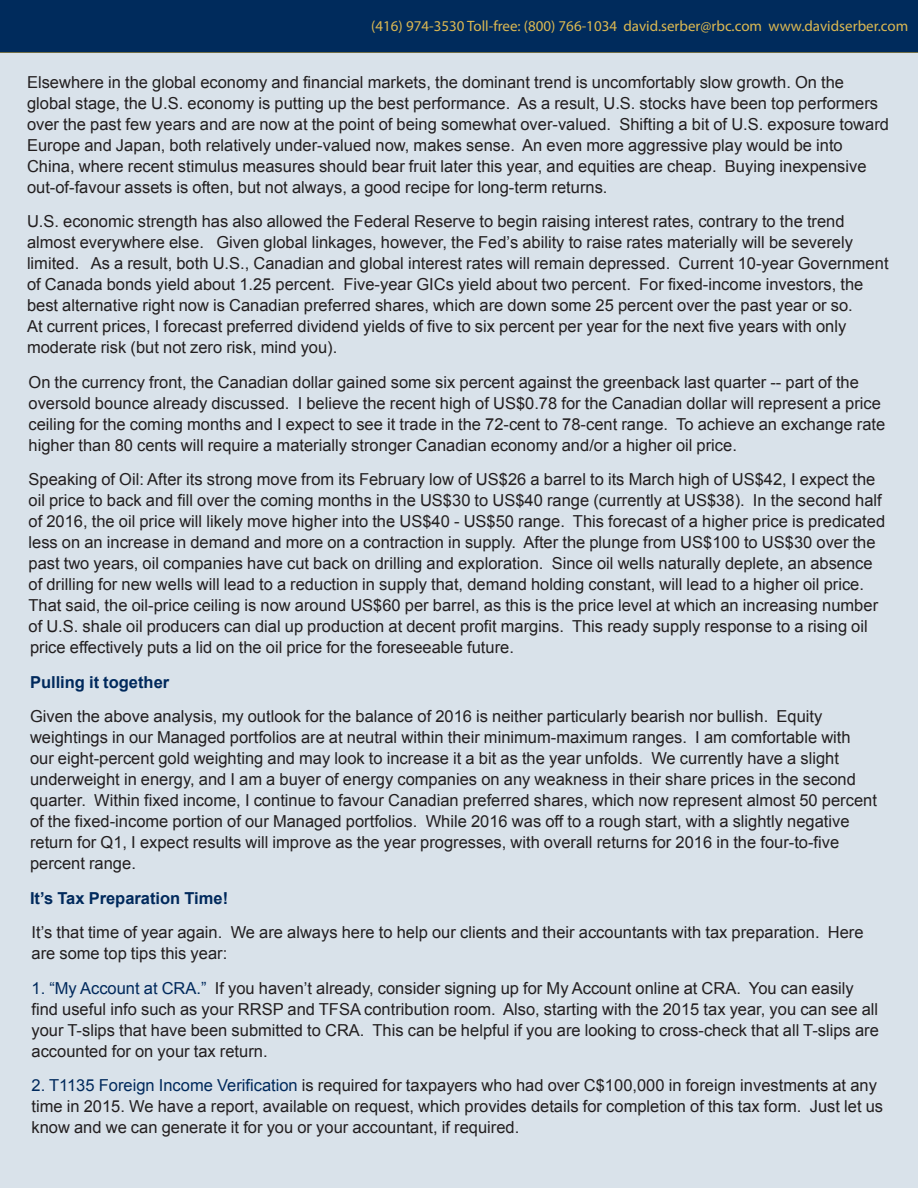
<style>
.page{position:relative;width:918px;height:1188px;background:#fff}
.page>*{position:absolute;margin:0;border:0;box-sizing:border-box;transform-origin:0 0}
.Serber_Body_Copy{font:16.5px/21px "Arial";color:#231f20}
.Serber_Body_Copy-2{font:700 16.5px "Arial";color:#00295c}
.t1{font:15px "Myriad Pro";color:#dbb852}
.s1{color:#00295c}
</style>
<div class="page">
<div style="left:0;top:0;width:918px;height:53px;background:#002b5c"></div>
<hr style="left:0;top:52px;width:918px;height:2px;background:#a78d3e">
<div style="left:0;top:53px;width:918px;height:1135px;background:#d9e2ea"></div>
<p class="t1" style="left:371px;top:17px;width:539px">(416) 974-3530 Toll-free: (800) 766-1034 david.serber@rbc.com www.davidserber.com</p>
<p class="Serber_Body_Copy" style="left:27px;top:71px;width:864px">Elsewhere in the global economy and financial markets, the dominant trend is uncomfortably slow growth. On the global stage, the U.S. economy is putting up the best performance. As a result, U.S. stocks have been top performers over the past few years and are now at the point of being somewhat over-valued. Shifting a bit of U.S. exposure toward Europe and Japan, both relatively under-valued now, makes sense. An even more aggressive play would be into China, where recent stimulus measures should bear fruit later this year, and equities are cheap. Buying inexpensive out-of-favour assets is often, but not always, a good recipe for long-term returns.</p>
<p class="Serber_Body_Copy" style="left:27px;top:211px;width:863px">U.S. economic strength has also allowed the Federal Reserve to begin raising interest rates, contrary to the trend almost everywhere else. Given global linkages, however, the Fed’s ability to raise rates materially will be severely limited. As a result, both U.S., Canadian and global interest rates will remain depressed. Current 10-year Government of Canada bonds yield about 1.25 percent. Five-year GICs yield about two percent. For fixed-income investors, the best alternative right now is Canadian preferred shares, which are down some 25 percent over the past year or so.<br>At current prices, I forecast preferred dividend yields of five to six percent per year for the next five years with only moderate risk (but not zero risk, mind you).</p>
<p class="Serber_Body_Copy" style="left:28px;top:371px;width:858px">On the currency front, the Canadian dollar gained some six percent against the greenback last quarter -- part of the oversold bounce already discussed. I believe the recent high of US$0.78 for the Canadian dollar will represent a price ceiling for the coming months and I expect to see it trade in the 72-cent to 78-cent range. To achieve an exchange rate higher than 80 cents will require a materially stronger Canadian economy and/or a higher oil price.</p>
<p class="Serber_Body_Copy" style="left:28px;top:469px;width:858px">Speaking of Oil: After its strong move from its February low of US$26 a barrel to its March high of US$42, I expect the oil price to back and fill over the coming months in the US$30 to US$40 range (currently at US$38). In the second half of 2016, the oil price will likely move higher into the US$40 - US$50 range. This forecast of a higher price is predicated less on an increase in demand and more on a contraction in supply. After the plunge from US$100 to US$30 over the past two years, oil companies have cut back on drilling and exploration. Since oil wells naturally deplete, an absence of drilling for new wells will lead to a reduction in supply that, demand holding constant, will lead to a higher oil price.<br>That said, the oil-price ceiling is now around US$60 per barrel, as this is the price level at which an increasing number of U.S. shale oil producers can dial up production at decent profit margins. This ready supply response to a rising oil price effectively puts a lid on the oil price for the foreseeable future.</p>
<p class="Serber_Body_Copy-2" style="left:30px;top:671px;width:141px">Pulling it together</p>
<p class="Serber_Body_Copy" style="left:30px;top:706px;width:848px">Given the above analysis, my outlook for the balance of 2016 is neither particularly bearish nor bullish. Equity weightings in our Managed portfolios are at neutral within their minimum-maximum ranges. I am comfortable with our eight-percent gold weighting and may look to increase it a bit as the year unfolds. We currently have a slight underweight in energy, and I am a buyer of energy companies on any weakness in their share prices in the second quarter. Within fixed income, I continue to favour Canadian preferred shares, which now represent almost 50 percent of the fixed-income portion of our Managed portfolios. While 2016 was off to a rough start, with a slightly negative return for Q1, I expect results will improve as the year progresses, with overall returns for 2016 in the four-to-five percent range.</p>
<p class="Serber_Body_Copy-2" style="left:30px;top:887px;width:200px">It’s Tax Preparation Time!</p>
<p class="Serber_Body_Copy" style="left:32px;top:922px;width:834px">It’s that time of year again. We are always here to help our clients and their accountants with tax preparation. Here are some top tips this year:</p>
<p class="Serber_Body_Copy" style="left:32px;top:977px;width:849px"><span class="s1">1. “My Account at CRA.”</span> If you haven’t already, consider signing up for My Account online at CRA. You can easily find useful info such as your RRSP and TFSA contribution room. Also, starting with the 2015 tax year, you can see all your T-slips that have been submitted to CRA. This can be helpful if you are looking to cross-check that all T-slips are accounted for on your tax return.</p>
<p class="Serber_Body_Copy" style="left:32px;top:1075px;width:853px"><span class="s1">2. T1135 Foreign Income Verification</span> is required for taxpayers who had over C$100,000 in foreign investments at any time in 2015. We have a report, available on request, which provides details for completion of this tax form. Just let us know and we can generate it for you or your accountant, if required.</p>
</div>
